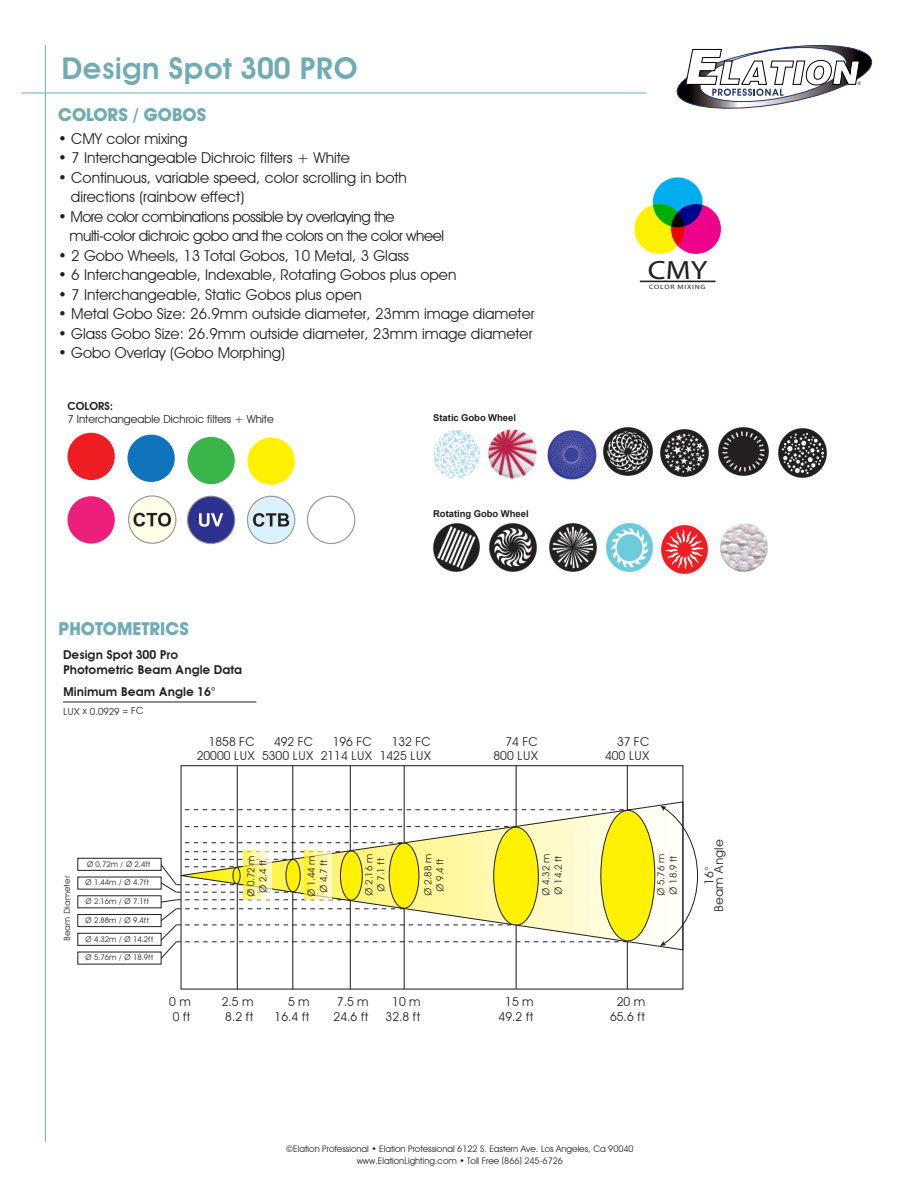
<style>
.page{position:relative;width:918px;height:1188px;background:#fff}
.page>*{position:absolute;margin:0;border:0;box-sizing:border-box;transform-origin:0 0}
.t1{font:600 30px "Avant Garde";color:#71acb5}
.t2{font:26.4px "Myriad";color:#231f20;scale:1.17 1}
.t3{font:700 18px "Avant Garde IT Cby BT";color:#71acb5}
.t4{font:15px "Avant Garde IT Cby BT";color:#231f20}
.t5{font:15px "Avant Garde IT Cby BT";letter-spacing:-.03em;color:#231f20}
.t6{font:12.15px/14.7px "Avant Garde";color:#231f20;text-align:right}
.t7{font:600 12.15px/14.7px "Avant Garde";color:#231f20}
.t8{font:11.1px "Avant Garde IT Cby BT";color:#231f20}
.t9{font:600 11.1px "Avant Garde IT Cby BT";color:#231f20}
.t10{font:9.75px/12.1px "Avant Garde";color:#231f20;text-align:center}
.t11{font:700 9.45px "Arial";letter-spacing:-.005em;color:#231f20}
.t12{font:9px/12px "Avant Garde IT Cby BT";color:#231f20;text-align:center}
.t13{font:8.55px "Avant Garde";color:#231f20}
.t14{font:7.8px "Avant Garde";color:#231f20}
.t15{font:6.3px "Myriad";letter-spacing:.1em;color:#231f20;scale:1.2 1}
</style>
<div class="page">
<hr style="left:45px;top:45px;width:1px;height:1097px;background:#71acb5">
<hr style="left:21px;top:93px;width:625px;height:1px;background:#71acb5">
<svg style="left:676px;top:44px;width:197px;height:65px"></svg>
<svg style="left:640px;top:281px;width:75px;height:1px"></svg>
<div style="left:653px;top:177px;width:50px;height:50px;background:#00aeef;border-radius:50%"></div>
<svg style="left:671px;top:204px;width:50px;height:50px;background:#bc058d"></svg>
<svg style="left:634px;top:204px;width:50px;height:50px;background:#c2c105"></svg>
<div style="left:68px;top:433px;width:47px;height:47px;background:#ee1d23;border-radius:50%"></div>
<div style="left:68px;top:496px;width:47px;height:48px;background:#ee1e7b;border-radius:50%"></div>
<div style="left:127px;top:435px;width:48px;height:47px;background:#1074bc;border-radius:50%"></div>
<div style="left:187px;top:437px;width:48px;height:47px;background:#3ab54a;border-radius:50%"></div>
<div style="left:187px;top:496px;width:48px;height:48px;background:#2e3092;border-radius:50%"></div>
<div style="left:187px;top:496px;width:48px;height:48px;border:1px solid #939598;border-radius:50%"></div>
<svg style="left:199px;top:513px;width:24px;height:14px"></svg>
<div style="left:247px;top:438px;width:48px;height:47px;background:#fff101;border-radius:50%"></div>
<div style="left:247px;top:496px;width:48px;height:48px;background:#dbf2fc;border-radius:50%"></div>
<div style="left:247px;top:496px;width:48px;height:48px;border:1px solid #939598;border-radius:50%"></div>
<svg style="left:253px;top:513px;width:36px;height:14px"></svg>
<div style="left:307px;top:496px;width:48px;height:48px;border:1px solid #939598;border-radius:50%"></div>
<div style="left:129px;top:496px;width:47px;height:47px;background:#fffde5;border-radius:50%"></div>
<div style="left:128px;top:495px;width:48px;height:49px;border:1px solid #939598;border-radius:50%"></div>
<svg style="left:134px;top:513px;width:37px;height:14px"></svg>
<img style="left:433px;top:431px;width:47px;height:48px">
<img style="left:488px;top:429px;width:49px;height:50px">
<img style="left:547px;top:430px;width:50px;height:50px">
<img style="left:603px;top:427px;width:49px;height:48px">
<img style="left:660px;top:429px;width:48px;height:48px">
<img style="left:719px;top:428px;width:49px;height:48px">
<img style="left:778px;top:428px;width:49px;height:50px">
<img style="left:433px;top:524px;width:47px;height:48px">
<img style="left:490px;top:524px;width:47px;height:48px">
<img style="left:550px;top:524px;width:46px;height:48px">
<img style="left:606px;top:524px;width:47px;height:48px">
<img style="left:662px;top:525px;width:45px;height:48px">
<img style="left:721px;top:524px;width:46px;height:48px">
<hr style="left:63px;top:702px;width:193px;height:1px;background:#231f20">
<hr style="left:292px;top:766px;width:1px;height:223px;background:#231f20">
<hr style="left:350px;top:766px;width:1px;height:223px;background:#231f20">
<hr style="left:237px;top:766px;width:1px;height:224px;background:#231f20">
<hr style="left:404px;top:766px;width:1px;height:223px;background:#231f20">
<hr style="left:516px;top:765px;width:1px;height:224px;background:#231f20">
<hr style="left:627px;top:766px;width:1px;height:223px;background:#231f20">
<div style="left:181px;top:765px;width:502px;height:225px;border:1px solid #231f20"></div>
<svg style="left:159px;top:806px;width:539px;height:154px"></svg>
<svg style="left:304px;top:851px;width:28px;height:48px"></svg>
<svg style="left:244px;top:851px;width:27px;height:48px"></svg>
<div style="left:78px;top:933px;width:83px;height:13px;border:1px solid #231f20"></div>
<div style="left:78px;top:914px;width:83px;height:13px;border:1px solid #231f20"></div>
<div style="left:78px;top:858px;width:83px;height:13px;border:1px solid #231f20"></div>
<h1 class="t1" style="left:62px;top:50px;width:299px">Design Spot 300 PRO</h1>
<p class="t3" style="left:58px;top:104px;width:150px">COLORS / GOBOS</p>
<p class="t4" style="left:58px;top:129px;width:131px">• CMY color mixing</p>
<p class="t4" style="left:58px;top:149px;width:293px">• 7 Interchangeable Dichroic filters + White</p>
<p class="t4" style="left:58px;top:168px;width:350px">• Continuous, variable speed, color scrolling in both</p>
<p class="t4" style="left:71px;top:188px;width:175px">directions (rainbow effect)</p>
<p class="t5" style="left:58px;top:207px;width:338px">• More color combinations possible by overlaying the</p>
<p class="t5" style="left:70px;top:227px;width:376px">multi-color dichroic gobo and the colors on the color wheel</p>
<p class="t4" style="left:58px;top:246px;width:352px">• 2 Gobo Wheels, 13 Total Gobos, 10 Metal, 3 Glass</p>
<p class="t4" style="left:58px;top:266px;width:400px">• 6 Interchangeable, Indexable, Rotating Gobos plus open</p>
<p class="t4" style="left:58px;top:285px;width:305px">• 7 Interchangeable, Static Gobos plus open</p>
<p class="t4" style="left:58px;top:305px;width:478px">• Metal Gobo Size: 26.9mm outside diameter, 23mm image diameter</p>
<p class="t4" style="left:58px;top:324px;width:476px">• Glass Gobo Size: 26.9mm outside diameter, 23mm image diameter</p>
<p class="t4" style="left:58px;top:344px;width:228px">• Gobo Overlay (Gobo Morphing)</p>
<p class="t9" style="left:68px;top:399px;width:47px">COLORS:</p>
<p class="t8" style="left:68px;top:412px;width:208px">7 Interchangeable Dichroic filters + White</p>
<p class="t11" style="left:433px;top:413px;width:84px">Static Gobo Wheel</p>
<p class="t3" style="left:58px;top:617px;width:132px">PHOTOMETRICS</p>
<p class="t7" style="left:63px;top:648px;width:181px">Design Spot 300 Pro<br>Photometric Beam Angle Data</p>
<p class="t7" style="left:63px;top:684px;width:154px">Minimum Beam Angle 16°</p>
<p class="t10" style="left:63px;top:706px;width:82px">LUX x 0.0929 = FC</p>
<p class="t11" style="left:433px;top:508px;width:97px">Rotating Gobo Wheel</p>
<p class="t2" style="left:648px;top:257px;width:52px">CMY</p>
<p class="t15" style="left:649px;top:283px;width:48px">COLOR MIXING</p>
<p class="t6" style="left:197px;top:734px;width:60px">1858 FC<br>20000 LUX</p>
<p class="t6" style="left:321px;top:734px;width:53px">196 FC<br>2114 LUX</p>
<p class="t6" style="left:380px;top:734px;width:53px">132 FC<br>1425 LUX</p>
<p class="t6" style="left:493px;top:734px;width:46px">74 FC<br>800 LUX</p>
<p class="t6" style="left:605px;top:734px;width:46px">37 FC<br>400 LUX</p>
<p class="t6" style="left:262px;top:734px;width:53px">492 FC<br>5300 LUX</p>
<p class="t13" style="left:62px;top:941px;width:67px;rotate:-90deg">Beam Diameter</p>
<p class="t14" style="left:87px;top:859px;width:65px">Ø 0.72m / Ø 2.4ft</p>
<p class="t14" style="left:85px;top:878px;width:65px">Ø 1.44m / Ø 4.7ft</p>
<p class="t14" style="left:85px;top:897px;width:65px">Ø 2.16m / Ø 7.1ft</p>
<p class="t14" style="left:85px;top:915px;width:65px">Ø 2.88m / Ø 9.4ft</p>
<p class="t14" style="left:85px;top:934px;width:70px">Ø 4.32m / Ø 14.2ft</p>
<p class="t14" style="left:85px;top:953px;width:70px">Ø 5.76m / Ø 18.9ft</p>
<p class="t10" style="left:245px;top:897px;width:43px;rotate:-90deg">Ø 0.72 m<br>Ø 2.4 ft</p>
<p class="t10" style="left:305px;top:897px;width:43px;rotate:-90deg">Ø 1.44 m<br>Ø 4.7 ft</p>
<p class="t10" style="left:363px;top:896px;width:43px;rotate:-90deg">Ø 2.16 m<br>Ø 7.1 ft</p>
<p class="t10" style="left:422px;top:896px;width:43px;rotate:-90deg">Ø 2.88 m<br>Ø 9.4 ft</p>
<p class="t10" style="left:540px;top:896px;width:43px;text-align:left;rotate:-90deg">Ø 4.32 m<br>Ø 14.2 ft</p>
<p class="t10" style="left:655px;top:896px;width:43px;text-align:left;rotate:-90deg">Ø 5.76 m<br>Ø 18.9 ft</p>
<p class="t6" style="left:169px;top:995px;width:23px;text-align:left">0 m<br>0 ft</p>
<p class="t6" style="left:222px;top:995px;width:33px;text-align:left">2.5 m<br>8.2 ft</p>
<p class="t6" style="left:275px;top:995px;width:37px">5 m<br>16.4 ft</p>
<p class="t6" style="left:334px;top:995px;width:37px;text-align:left">7.5 m<br>24.6 ft</p>
<p class="t6" style="left:386px;top:995px;width:37px;text-align:center">10 m<br>32.8 ft</p>
<p class="t6" style="left:499px;top:995px;width:37px;text-align:center">15 m<br>49.2 ft</p>
<p class="t6" style="left:610px;top:995px;width:37px;text-align:center">20 m<br>65.6 ft</p>
<p class="t6" style="left:704px;top:912px;width:75px;line-height:9.8px;text-align:center;rotate:-90deg">16°<br>Beam Angle</p>
<p class="t6" style="left:321px;top:1142px;width:46px">934 LUX</p>
<p class="t6" style="left:380px;top:1142px;width:46px">536 LUX</p>
<p class="t6" style="left:487px;top:1142px;width:46px">300 LUX</p>
<p class="t6" style="left:598px;top:1142px;width:46px">100 LUX</p>
<p class="t12" style="left:286px;top:1143px;width:349px">©Elation Professional • Elation Professional 6122 S. Eastern Ave. Los Angeles, Ca 90040 www.ElationLighting.com • Toll Free (866) 245-6726</p>
</div>
